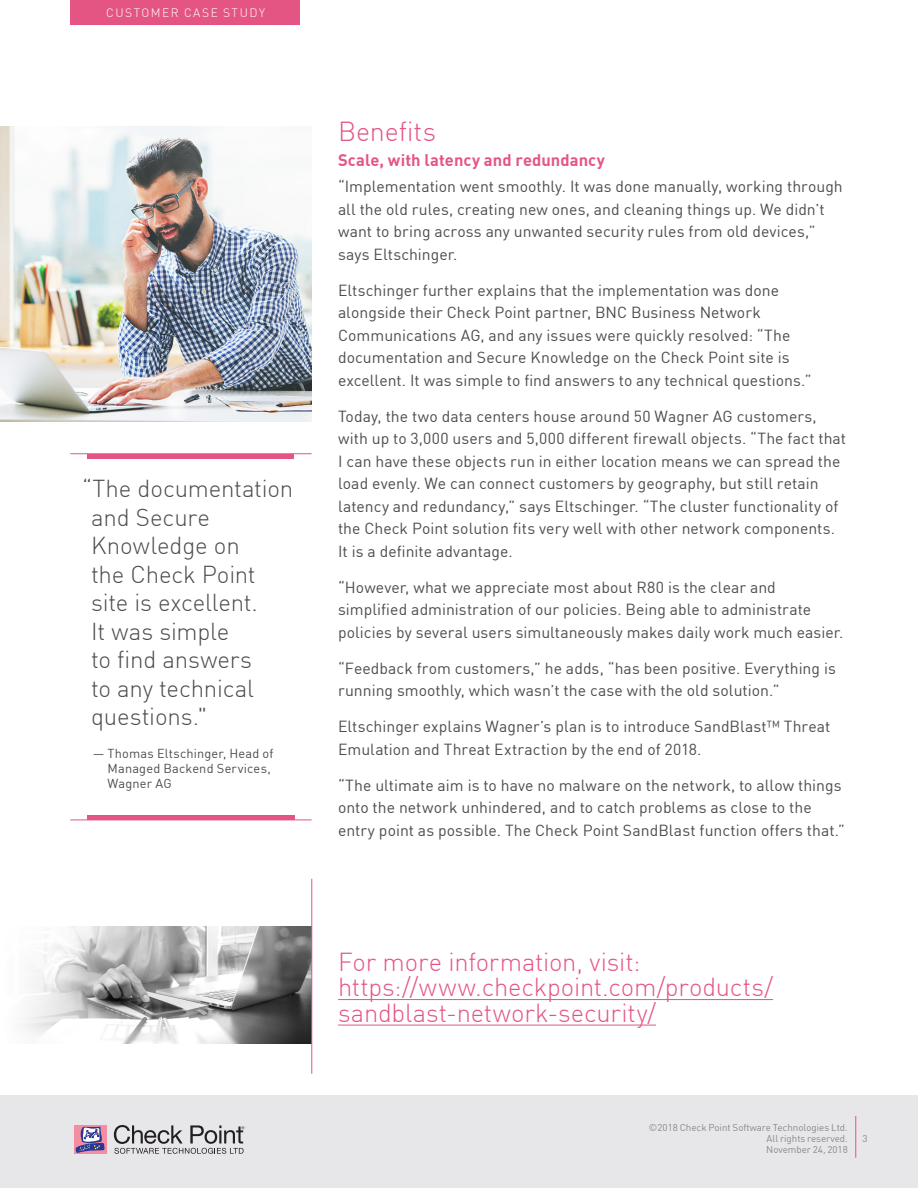
<style>
.page{position:relative;width:918px;height:1188px;background:#fff}
.page>*{position:absolute;margin:0;border:0;box-sizing:border-box;transform-origin:0 0}
.Section_Title{font:300 27px "DIN Pro";letter-spacing:-.005em;color:#e55584}
.Body{font:300 25.5px/25.5px "DIN Pro";letter-spacing:-.005em;color:#e55584}
.Quote__inside{font:300 24px/28.5px "DIN Pro";letter-spacing:-.005em;color:#4b4c4d}
.Sub-title{font:700 16.5px "DIN Pro";letter-spacing:.005em;color:#e55584}
.Body-2{font:15.75px/22.5px "DIN Pro";letter-spacing:.005em;color:#4b4c4d}
.Credit_line_inside_p{font:12.75px/15px "DIN Pro";letter-spacing:.015em;color:#4b4c4d}
.t1{font:300 12px "DIN Pro";letter-spacing:.13em;color:#fff}
.t2{font:9.75px/11.2px "DIN Pro";color:#8c858a;text-align:justify}
</style>
<div class="page">
<div style="left:0;top:1095px;width:918px;height:93px;background:#e7e7e9"></div>
<svg style="left:75px;top:1125px;width:32px;height:29px"></svg>
<svg style="left:75px;top:1127px;width:30px;height:26px"></svg>
<svg style="left:114px;top:1125px;width:130px;height:29px"></svg>
<hr style="left:856px;top:1116px;width:1px;height:42px;background:#e55584">
<img style="left:0;top:127px;width:312px;height:294px">
<hr style="left:70px;top:453px;width:242px;height:1px;background:#e55584">
<div style="left:88px;top:454px;width:206px;height:5px;background:#e55584"></div>
<hr style="left:70px;top:820px;width:242px;height:1px;background:#e55584">
<div style="left:87px;top:815px;width:207px;height:5px;background:#e55584"></div>
<hr style="left:338px;top:999px;width:435px;height:1px;background:#e55584">
<hr style="left:338px;top:1025px;width:318px;height:1px;background:#e55584">
<img style="left:22px;top:927px;width:289px;height:117px">
<hr style="left:311px;top:879px;width:1px;height:195px;background:#e55584">
<div style="left:71px;top:0;width:229px;height:25px;background:#e55584"></div>
<p class="t1" style="left:106px;top:3px;width:160px">CUSTOMER CASE STUDY</p>
<p class="Quote__inside" style="left:91px;top:473px;width:204px;text-indent:-9px">“The documentation and Secure<br>Knowledge on<br>the Check Point site is excellent.<br>It was simple<br>to find answers<br>to any technical questions."</p>
<p class="Credit_line_inside_p" style="left:108px;top:746px;width:167px;text-indent:-15px">— Thomas Eltschinger, Head of<br>Managed Backend Services,<br>Wagner AG</p>
<p class="Section_Title" style="left:338px;top:110px;width:100px">Benefits</p>
<p class="Sub-title" style="left:338px;top:148px;width:268px">Scale, with latency and redundancy</p>
<p class="Body-2" style="left:338px;top:174px;width:506px">“Implementation went smoothly. It was done manually, working through all the old rules, creating new ones, and cleaning things up. We didn’t want to bring across any unwanted security rules from old devices,” says Eltschinger.</p>
<p class="Body-2" style="left:338px;top:278px;width:475px">Eltschinger further explains that the implementation was done alongside their Check Point partner, BNC Business Network Communications AG, and any issues were quickly resolved: “The documentation and Secure Knowledge on the Check Point site is excellent. It was simple to find answers to any technical questions.”</p>
<p class="Body-2" style="left:338px;top:404px;width:510px">Today, the two data centers house around 50 Wagner AG customers, with up to 3,000 users and 5,000 different firewall objects. “The fact that I can have these objects run in either location means we can spread the load evenly. We can connect customers by geography, but still retain latency and redundancy,” says Eltschinger. “The cluster functionality of the Check Point solution fits very well with other network components.<br>It is a definite advantage.</p>
<p class="Body-2" style="left:338px;top:575px;width:507px">“However, what we appreciate most about R80 is the clear and simplified administration of our policies. Being able to administrate policies by several users simultaneously makes daily work much easier.</p>
<p class="Body-2" style="left:338px;top:656px;width:499px">“Feedback from customers,” he adds, “has been positive. Everything is running smoothly, which wasn’t the case with the old solution.”</p>
<p class="Body-2" style="left:338px;top:714px;width:494px">Eltschinger explains Wagner’s plan is to introduce SandBlast™ Threat<br>Emulation and Threat Extraction by the end of 2018.</p>
<p class="Body-2" style="left:338px;top:773px;width:509px">“The ultimate aim is to have no malware on the network, to allow things onto the network unhindered, and to catch problems as close to the entry point as possible. The Check Point SandBlast function offers that.”</p>
<p class="Body" style="left:338px;top:947px;width:437px">For more information, visit: https://www.checkpoint.com/products/ sandblast-network-security/</p>
<p class="t2" style="left:766px;top:1121px;width:83px;text-indent:-118px">©2018 Check Point Software Technologies Ltd.<br>All rights reserved.<br>November 24, 2018</p>
<p class="t2" style="left:863px;top:1132px;width:7px">3</p>
</div>
